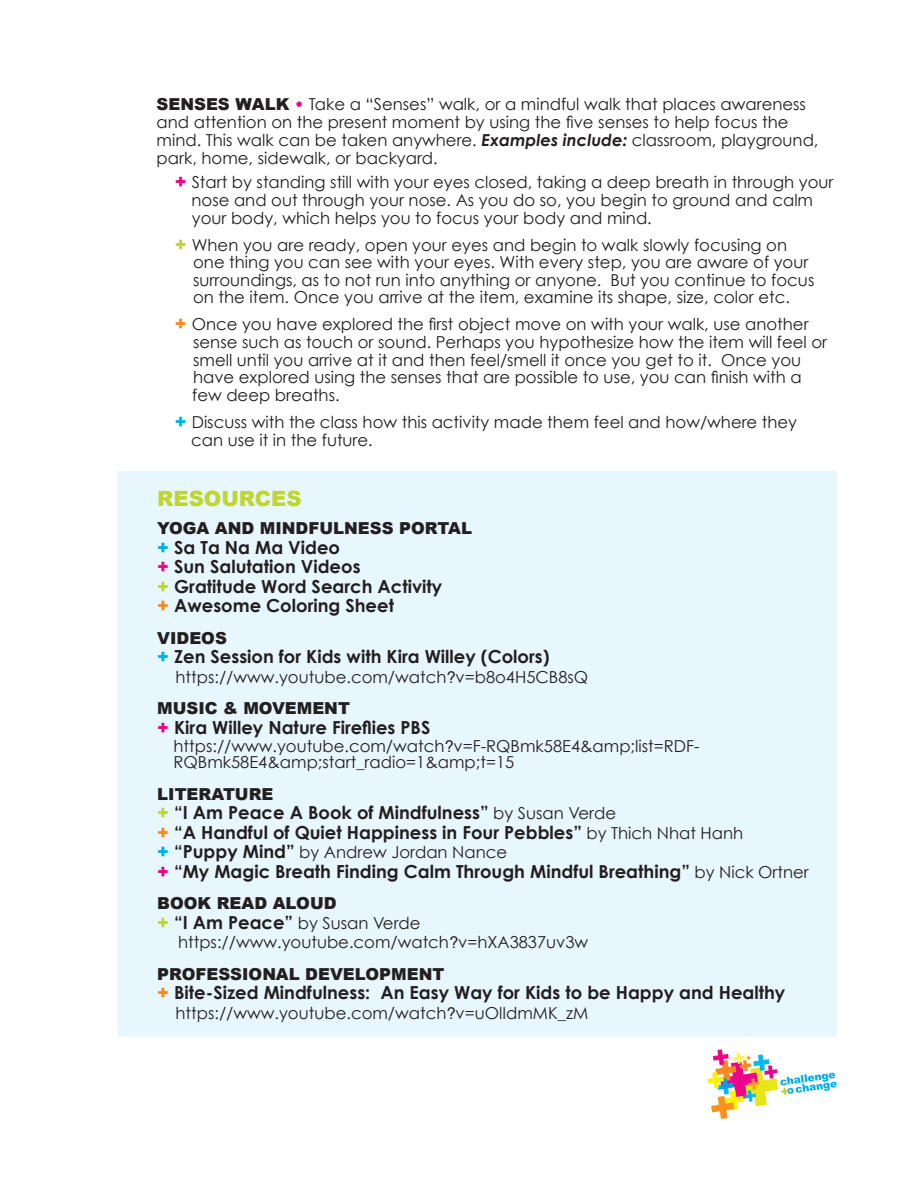
<style>
.page{position:relative;width:918px;height:1188px;background:#fff}
.page>*{position:absolute;margin:0;border:0;box-sizing:border-box;transform-origin:0 0}
.t1{font:900 21px "Arial";color:#bed630}
.t2{font:700 18px "Century Gothic";color:#231f20}
.t3{font:16.5px/18px "Century Gothic";color:#231f20}
.t4{font:900 16.5px "Arial";color:#231f20}
.s1{font-family:"Arial";font-weight:900}
.s2{font-family:"Arial";font-weight:900;color:#ed028c}
.s3{font-weight:700;font-style:italic}
.s4{font-family:"Arial";font-weight:900;font-size:18px;color:#ed028c}
.s5{font-family:"Arial";font-weight:900;font-size:18px;color:#bed630}
.s6{font-family:"Arial";font-weight:900;font-size:18px;color:#f6891f}
.s7{font-family:"Arial";font-weight:900;font-size:18px;color:#00aeef}
.s8{font-family:"Arial";font-weight:900;color:#00aeef}
.s9{font-family:"Arial";font-weight:900;color:#bed630}
.s10{font-family:"Arial";font-weight:900;color:#f6891f}
.s11{font-family:"Helvetica"}
.s12{font-weight:400;font-size:16.5px}
.s13{font-weight:700;font-size:18px}
</style>
<div class="page">
<div style="left:118px;top:471px;width:719px;height:566px;background:#e8f7fd"></div>
<img style="left:707px;top:1049px;width:130px;height:71px">
<p class="t3" style="left:157px;top:94px;width:663px"><span class="s1">SENSES WALK</span> <span class="s2">•</span> Take a “Senses” walk, or a mindful walk that places awareness and attention on the present moment by using the five senses to help focus the mind. This walk can be taken anywhere. <span class="s3">Examples include:</span> classroom, playground, park, home, sidewalk, or backyard.</p>
<p class="t3" style="left:175px;top:172px;width:660px"><span class="s4">+</span> Start by standing still with your eyes closed, taking a deep breath in through your</p>
<p class="t3" style="left:191px;top:190px;width:623px">nose and out through your nose. As you do so, you begin to ground and calm</p>
<p class="t3" style="left:192px;top:208px;width:462px">your body, which helps you to focus your body and mind.</p>
<p class="t3" style="left:175px;top:235px;width:614px"><span class="s5">+</span> When you are ready, open your eyes and begin to walk slowly focusing on</p>
<p class="t3" style="left:193px;top:253px;width:617px">one thing you can see with your eyes. With every step, you are aware of your</p>
<p class="t3" style="left:193px;top:271px;width:623px">surroundings, as to not run into anything or anyone. But you continue to focus</p>
<p class="t3" style="left:193px;top:288px;width:598px">on the item. Once you arrive at the item, examine its shape, size, color etc.</p>
<p class="t3" style="left:175px;top:315px;width:635px"><span class="s6">+</span> Once you have explored the first object move on with your walk, use another</p>
<p class="t3" style="left:193px;top:333px;width:635px">sense such as touch or sound. Perhaps you hypothesize how the item will feel or</p>
<p class="t3" style="left:193px;top:351px;width:610px">smell until you arrive at it and then feel/smell it once you get to it. Once you</p>
<p class="t3" style="left:193px;top:368px;width:610px">have explored using the senses that are possible to use, you can finish with a</p>
<p class="t3" style="left:192px;top:386px;width:149px">few deep breaths.</p>
<p class="t3" style="left:175px;top:413px;width:624px"><span class="s7">+</span> Discuss with the class how this activity made them feel and how/where they</p>
<p class="t3" style="left:191px;top:430px;width:183px">can use it in the future.</p>
<p class="t1" style="left:157px;top:483px;width:146px">RESOURCES</p>
<p class="t4" style="left:157px;top:516px;width:316px">YOGA AND MINDFULNESS PORTAL</p>
<p class="t2" style="left:157px;top:536px;width:184px"><span class="s8">+</span> Sa Ta Na Ma Video</p>
<p class="t2" style="left:157px;top:555px;width:205px"><span class="s2">+</span> Sun Salutation Videos</p>
<p class="t2" style="left:157px;top:575px;width:287px"><span class="s9">+</span> Gratitude Word Search Activity</p>
<p class="t2" style="left:157px;top:594px;width:238px"><span class="s10">+</span> Awesome Coloring Sheet</p>
<p class="t4" style="left:157px;top:626px;width:71px">VIDEOS</p>
<p class="t2" style="left:157px;top:645px;width:394px"><span class="s8">+</span> Zen Session for Kids with Kira Willey (Colors)</p>
<p class="t3" style="left:176px;top:667px;width:414px">https://www.youtube.com/watch<span class="s11">?</span>v=b8o4H5CB8sQ</p>
<p class="t4" style="left:157px;top:696px;width:194px">MUSIC &amp; MOVEMENT</p>
<p class="t2" style="left:157px;top:716px;width:275px"><span class="s2">+</span> Kira Willey Nature Fireflies PBS</p>
<p class="t3" style="left:174px;top:736px;width:528px">https://www.youtube.com/watch<span class="s11">?</span>v=F-RQBmk58E4&amp;amp;list=RDF-</p>
<p class="t3" style="left:174px;top:753px;width:342px">RQBmk58E4&amp;amp;start_radio=1&amp;amp;t=15</p>
<p class="t4" style="left:157px;top:782px;width:118px">LITERATURE</p>
<p class="t2" style="left:157px;top:801px;width:460px"><span class="s9">+</span> “I Am Peace A Book of Mindfulness” <span class="s12">by Susan Verde</span></p>
<p class="t2" style="left:157px;top:821px;width:588px"><span class="s10">+</span> “A Handful of Quiet Happiness in Four Pebbles” <span class="s12">by Thich Nhat Hanh</span></p>
<p class="t3" style="left:157px;top:843px;width:351px"><span class="s7">+</span> <span class="s13">“Puppy Mind”</span> by Andrew Jordan Nance</p>
<p class="t2" style="left:157px;top:860px;width:653px"><span class="s2">+</span> “My Magic Breath Finding Calm Through Mindful Breathing” <span class="s12">by Nick Ortner</span></p>
<p class="t4" style="left:157px;top:891px;width:181px">BOOK READ ALOUD</p>
<p class="t3" style="left:157px;top:913px;width:265px"><span class="s5">+</span> <span class="s13">“I Am Peace”</span> by Susan Verde</p>
<p class="t3" style="left:178px;top:933px;width:412px">https://www.youtube.com/watch<span class="s11">?</span>v=hXA3837uv3w</p>
<p class="t4" style="left:157px;top:962px;width:289px">PROFESSIONAL DEVELOPMENT</p>
<p class="t2" style="left:157px;top:981px;width:630px"><span class="s10">+</span> Bite-Sized Mindfulness: An Easy Way for Kids to be Happy and Healthy</p>
<p class="t3" style="left:176px;top:1003px;width:414px">https://www.youtube.com/watch<span class="s11">?</span>v=uOlIdmMK_zM</p>
</div>
